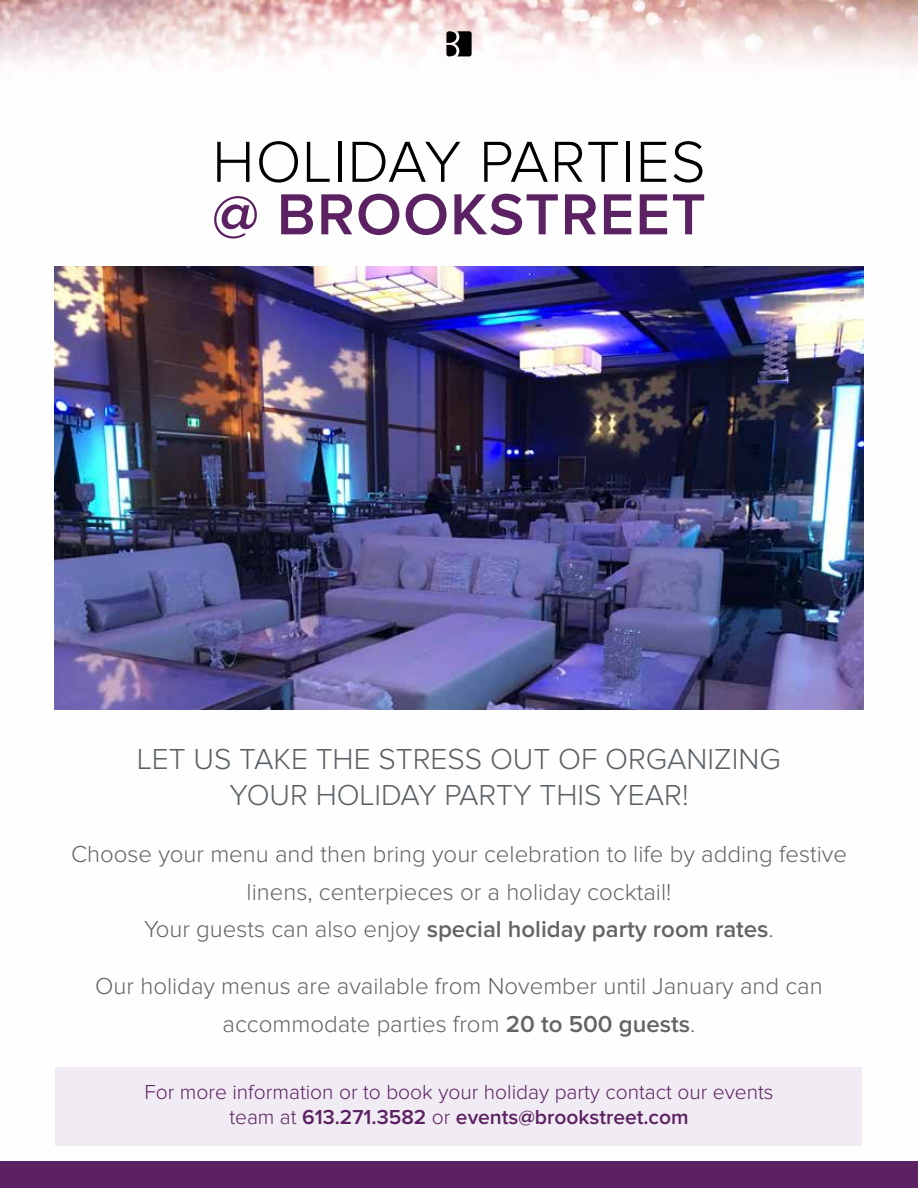
<style>
.page{position:relative;width:918px;height:1188px;background:#fff}
.page>*{position:absolute;margin:0;border:0;box-sizing:border-box;transform-origin:0 0}
.t1{font:300 60px "Proxima Nova";letter-spacing:.02em;color:#000}
.t2{font:600 60px "Proxima Nova";letter-spacing:.02em;color:#5b2162}
.t3{font:300 30px/36px "Proxima Nova";color:#5a6166;text-align:center}
.t4{font:300 24px/37.5px "Proxima Nova";color:#636466;text-align:center}
.t5{font:300 21px/25.2px "Proxima Nova";color:#5b2162;text-align:center}
.s1{font-weight:600}
</style>
<div class="page">
<img style="left:0;top:0;width:918px;height:1146px">
<div style="left:56px;top:1067px;width:806px;height:79px;background:#f1ebf3"></div>
<svg style="left:446px;top:31px;width:26px;height:25px"></svg>
<img style="left:54px;top:266px;width:810px;height:443px">
<div style="left:0;top:1161px;width:918px;height:27px;background:#5b2162"></div>
<h1 class="t1" style="left:212px;top:134px;width:495px">HOLIDAY PARTIES</h1>
<h1 class="t2" style="left:212px;top:187px;width:495px">@ BROOKSTREET</h1>
<p class="t3" style="left:137px;top:742px;width:645px">LET US TAKE THE STRESS OUT OF ORGANIZING<br>YOUR HOLIDAY PARTY THIS YEAR!</p>
<p class="t4" style="left:71px;top:836px;width:777px">Choose your menu and then bring your celebration to life by adding festive linens, centerpieces or a holiday cocktail!<br>Your guests can also enjoy <span class="s1">special holiday party room rates</span>.</p>
<p class="t4" style="left:95px;top:968px;width:729px">Our holiday menus are available from November until January and can accommodate parties from <span class="s1">20 to 500 guests</span>.</p>
<p class="t5" style="left:144px;top:1081px;width:631px">For more information or to book your holiday party contact our events team at <span class="s1">613.271.3582</span> or <span class="s1">events@brookstreet.com</span></p>
</div>
